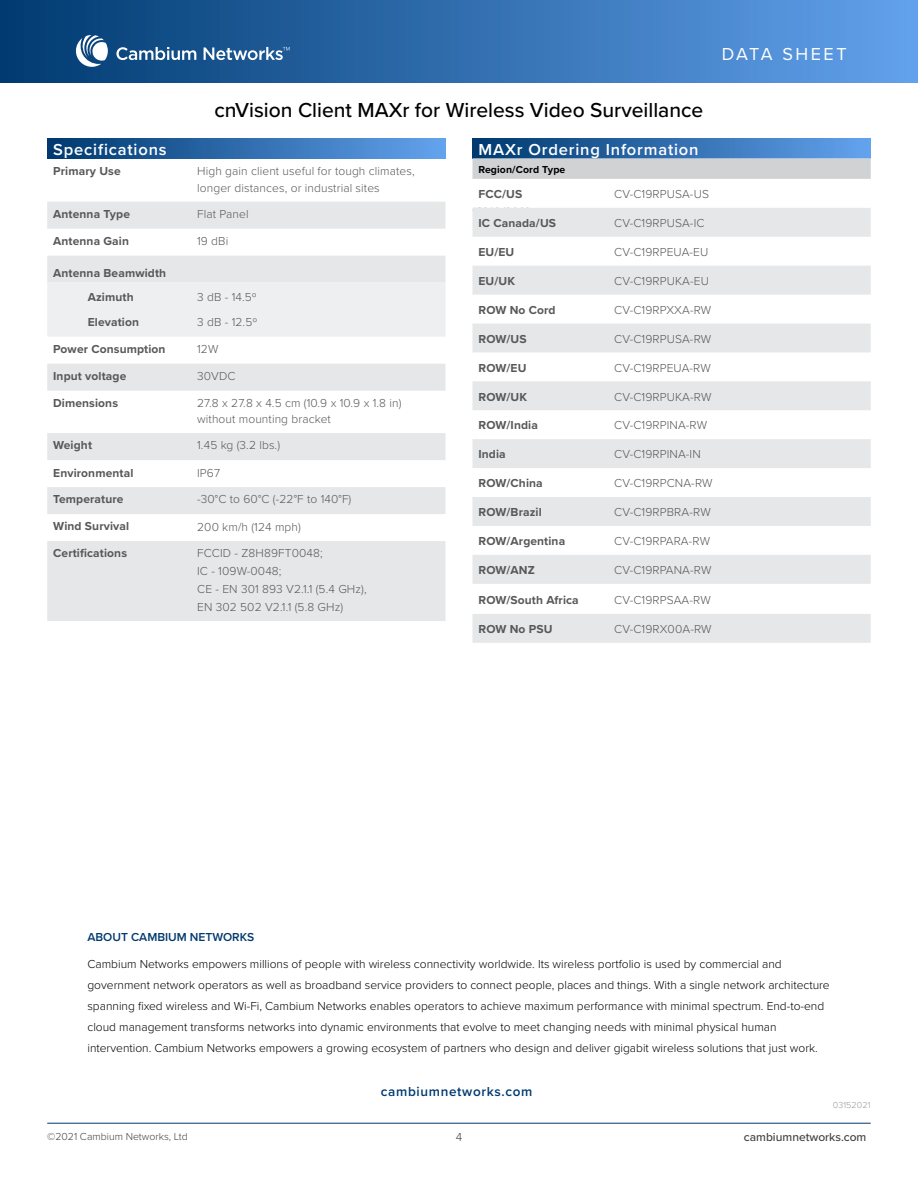
<style>
.page{position:relative;width:918px;height:1188px;background:#fff}
.page>*{position:absolute;margin:0;border:0;box-sizing:border-box;transform-origin:0 0}
.t1{font:500 21px "Proxima Nova";color:#000}
.t2{font:18px "Proxima Nova";letter-spacing:.14em;color:#fff}
.t3{font:600 16.5px "Proxima Nova";letter-spacing:.05em;color:#fff}
.t4{font:600 13.5px "Proxima Nova";letter-spacing:.05em;color:#003a6f}
.t5{font:300 12px/21px "Proxima Nova";color:#000}
.tableText{font:300 12px/18px "Proxima Nova";letter-spacing:.01em;color:#58585a}
.tableText-2{font:700 12px "Proxima Nova";letter-spacing:.01em;color:#58585a}
.t6{font:600 12px "Proxima Nova";color:#003a6f}
.t7{font:500 12px "Proxima Nova";color:#404041}
.t8{font:300 12px "Proxima Nova";color:#404041}
.t9{font:300 10.5px "Proxima Nova";color:#404041}
.t10{font:700 10.5px "Proxima Nova";letter-spacing:.01em;color:#000}
.t11{font:300 9px "Proxima Nova";letter-spacing:.01em;color:#97999c}
</style>
<div class="page">
<hr style="left:47px;top:1123px;width:824px;height:1px;background:#003a6f">
<div style="left:0;top:0;width:918px;height:82px;background:linear-gradient(to right,#003a70,#62a1ec)"></div>
<svg style="left:116px;top:47px;width:224px;height:23px;background:#3b6ea0"></svg>
<svg style="left:66px;top:35px;width:42px;height:44px"></svg>
<div style="left:47px;top:138px;width:399px;height:21px;background:linear-gradient(to right,#00386e,#64a3ee)"></div>
<svg style="left:47px;top:202px;width:399px;height:419px;fill:#e6e7e8"></svg>
<div style="left:47px;top:283px;width:399px;height:54px;background:#eeeff0"></div>
<div style="left:472px;top:138px;width:399px;height:21px;background:linear-gradient(to right,#00386e,#64a3ee)"></div>
<div style="left:472px;top:159px;width:399px;height:20px;background:#d0d2d4"></div>
<svg style="left:472px;top:208px;width:399px;height:435px;fill:#e6e7e8"></svg>
<h2 class="t2" style="left:722px;top:41px;width:126px">DATA SHEET</h2>
<h1 class="t1" style="left:215px;top:95px;width:490px">cnVision Client MAXr for Wireless Video Surveillance</h1>
<p class="t3" style="left:53px;top:137px;width:115px">Specifications</p>
<p class="tableText-2" style="left:53px;top:162px;width:69px">Primary Use</p>
<p class="tableText" style="left:197px;top:163px;width:219px;line-height:16.5px">High gain client useful for tough climates, longer distances, or industrial sites</p>
<p class="tableText-2" style="left:53px;top:205px;width:78px">Antenna Type</p>
<p class="tableText" style="left:197px;top:205px;width:53px">Flat Panel</p>
<p class="tableText-2" style="left:53px;top:232px;width:77px">Antenna Gain</p>
<p class="tableText" style="left:197px;top:232px;width:33px">19 dBi</p>
<p class="tableText-2" style="left:53px;top:264px;width:114px">Antenna Beamwidth</p>
<p class="tableText-2" style="left:88px;top:288px;width:47px">Azimuth</p>
<p class="tableText" style="left:197px;top:287px;width:61px">3 dB - 14.5º</p>
<p class="tableText-2" style="left:88px;top:313px;width:53px">Elevation</p>
<p class="tableText" style="left:197px;top:313px;width:62px">3 dB - 12.5º</p>
<p class="tableText-2" style="left:53px;top:340px;width:114px">Power Consumption</p>
<p class="tableText" style="left:197px;top:339px;width:23px">12W</p>
<p class="tableText-2" style="left:53px;top:367px;width:75px">Input voltage</p>
<p class="tableText" style="left:197px;top:366px;width:40px">30VDC</p>
<p class="tableText-2" style="left:53px;top:394px;width:66px">Dimensions</p>
<p class="tableText" style="left:197px;top:394px;width:206px;line-height:16.5px">27.8 x 27.8 x 4.5 cm (10.9 x 10.9 x 1.8 in) without mounting bracket</p>
<p class="tableText-2" style="left:53px;top:436px;width:40px">Weight</p>
<p class="tableText" style="left:197px;top:436px;width:84px">1.45 kg (3.2 lbs.)</p>
<p class="tableText-2" style="left:53px;top:464px;width:82px">Environmental</p>
<p class="tableText" style="left:197px;top:463px;width:24px">IP67</p>
<p class="tableText-2" style="left:53px;top:490px;width:72px">Temperature</p>
<p class="tableText" style="left:197px;top:490px;width:156px">-30°C to 60°C (-22°F to 140°F)</p>
<p class="tableText-2" style="left:53px;top:517px;width:77px">Wind Survival</p>
<p class="tableText" style="left:197px;top:517px;width:105px">200 km/h (124 mph)</p>
<p class="tableText-2" style="left:53px;top:544px;width:75px">Certifications</p>
<p class="tableText" style="left:197px;top:544px;width:171px">FCCID - Z8H89FT0048;<br>IC - 109W-0048;<br>CE - EN 301 893 V2.1.1 (5.4 GHz),<br>EN 302 502 V2.1.1 (5.8 GHz)</p>
<p class="t3" style="left:478px;top:137px;width:222px">MAXr Ordering Information</p>
<p class="t10" style="left:478px;top:162px;width:88px">Region/Cord Type</p>
<p class="tableText-2" style="left:478px;top:185px;width:45px">FCC/US</p>
<p class="tableText" style="left:614px;top:184px;width:96px">CV-C19RPUSA-US</p>
<p class="tableText-2" style="left:478px;top:214px;width:79px">IC Canada/US</p>
<p class="tableText" style="left:614px;top:213px;width:92px">CV-C19RPUSA-IC</p>
<p class="tableText-2" style="left:478px;top:243px;width:37px">EU/EU</p>
<p class="tableText" style="left:614px;top:242px;width:96px">CV-C19RPEUA-EU</p>
<p class="tableText-2" style="left:478px;top:272px;width:38px">EU/UK</p>
<p class="tableText" style="left:614px;top:271px;width:96px">CV-C19RPUKA-EU</p>
<p class="tableText-2" style="left:478px;top:301px;width:79px">ROW No Cord</p>
<p class="tableText" style="left:614px;top:300px;width:99px">CV-C19RPXXA-RW</p>
<p class="tableText-2" style="left:478px;top:330px;width:50px">ROW/US</p>
<p class="tableText" style="left:614px;top:329px;width:99px">CV-C19RPUSA-RW</p>
<p class="tableText-2" style="left:478px;top:359px;width:49px">ROW/EU</p>
<p class="tableText" style="left:614px;top:358px;width:98px">CV-C19RPEUA-RW</p>
<p class="tableText-2" style="left:478px;top:388px;width:50px">ROW/UK</p>
<p class="tableText" style="left:614px;top:387px;width:99px">CV-C19RPUKA-RW</p>
<p class="tableText-2" style="left:478px;top:417px;width:61px">ROW/India</p>
<p class="tableText" style="left:614px;top:416px;width:95px">CV-C19RPINA-RW</p>
<p class="tableText-2" style="left:478px;top:445px;width:29px">India</p>
<p class="tableText" style="left:614px;top:445px;width:88px">CV-C19RPINA-IN</p>
<p class="tableText-2" style="left:478px;top:474px;width:66px">ROW/China</p>
<p class="tableText" style="left:614px;top:474px;width:100px">CV-C19RPCNA-RW</p>
<p class="tableText-2" style="left:478px;top:503px;width:65px">ROW/Brazil</p>
<p class="tableText" style="left:614px;top:503px;width:98px">CV-C19RPBRA-RW</p>
<p class="tableText-2" style="left:478px;top:532px;width:88px">ROW/Argentina</p>
<p class="tableText" style="left:614px;top:531px;width:97px">CV-C19RPARA-RW</p>
<p class="tableText-2" style="left:478px;top:561px;width:58px">ROW/ANZ</p>
<p class="tableText" style="left:614px;top:560px;width:99px">CV-C19RPANA-RW</p>
<p class="tableText-2" style="left:478px;top:591px;width:102px">ROW/South Africa</p>
<p class="tableText" style="left:614px;top:590px;width:98px">CV-C19RPSAA-RW</p>
<p class="tableText-2" style="left:478px;top:620px;width:75px">ROW No PSU</p>
<p class="tableText" style="left:614px;top:619px;width:99px">CV-C19RX00A-RW</p>
<p class="t6" style="left:87px;top:928px;width:168px">ABOUT CAMBIUM NETWORKS</p>
<p class="t5" style="left:87px;top:953px;width:744px">Cambium Networks empowers millions of people with wireless connectivity worldwide. Its wireless portfolio is used by commercial and government network operators as well as broadband service providers to connect people, places and things. With a single network architecture spanning fixed wireless and Wi-Fi, Cambium Networks enables operators to achieve maximum performance with minimal spectrum. End-to-end cloud management transforms networks into dynamic environments that evolve to meet changing needs with minimal physical human intervention. Cambium Networks empowers a growing ecosystem of partners who design and deliver gigabit wireless solutions that just work.</p>
<p class="t4" style="left:381px;top:1082px;width:153px">cambiumnetworks.com</p>
<p class="t11" style="left:833px;top:1099px;width:39px">03152021</p>
<p class="t9" style="left:47px;top:1128px;width:142px">©2021 Cambium Networks, Ltd</p>
<p class="t8" style="left:456px;top:1128px;width:8px">4</p>
<p class="t7" style="left:744px;top:1128px;width:124px">cambiumnetworks.com</p>
</div>
